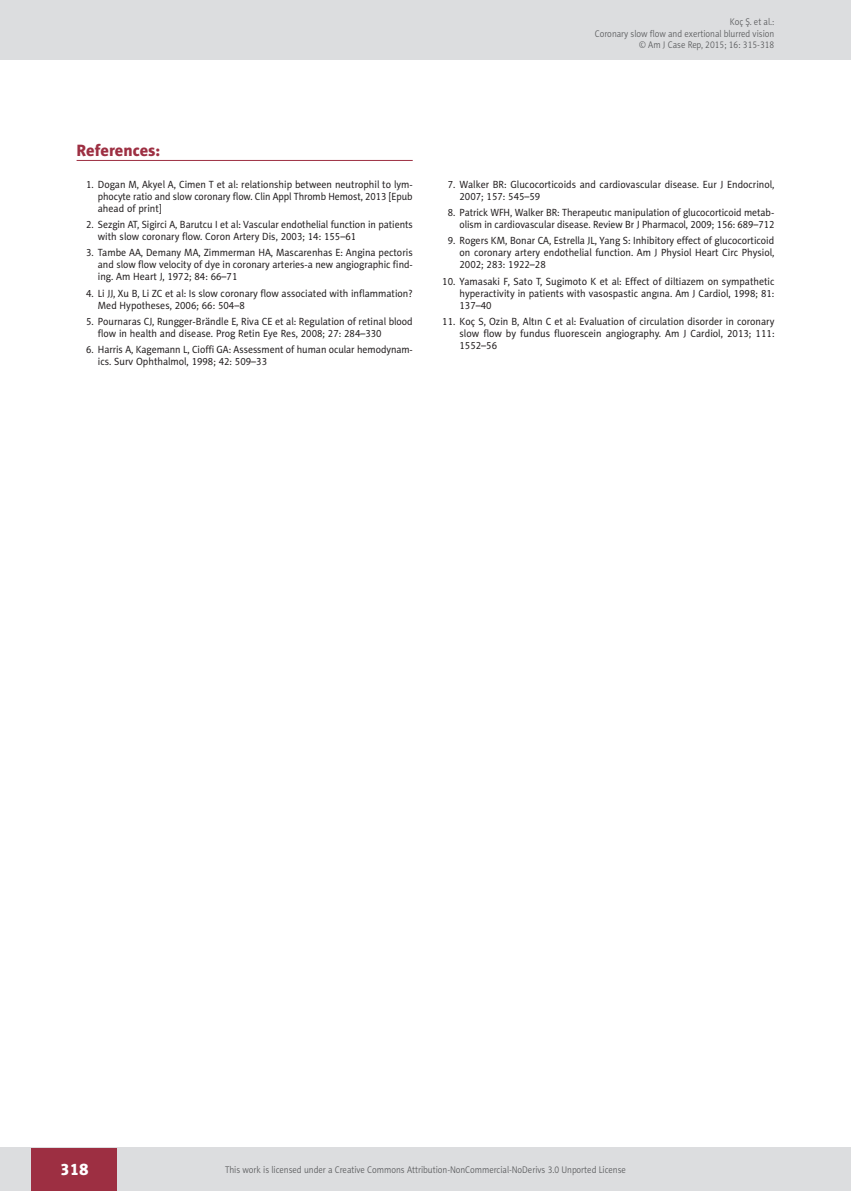
<style>
.page{position:relative;width:851px;height:1191px;background:#fff}
.page>*{position:absolute;margin:0;border:0;box-sizing:border-box;transform-origin:0 0}
.AJCR_Referencje_Tytu{font:16.5px "Naomi Sans EFN Heavy";color:#9d2f42}
.t1{font:16.5px "Naomi Sans EFN Heavy";color:#fff}
.AJCR_Referencje_punk{font:10.5px/12px "Naomi Sans EFN";color:#231f20;text-align:justify;scale:.95 1}
.AJCR_Referencje_punk-2{font:10.5px/12px "Naomi Sans EFN";color:#231f20;scale:.94 1}
.t2{font:9.75px/11.2px "Naomi Sans EFN Light";color:#57585a;text-align:right;scale:.9 1}
</style>
<div class="page">
<hr style="left:77px;top:160px;width:335px;height:1px;background:#9d2f42">
<div style="left:0;top:1148px;width:850px;height:43px;background:#dcdddf"></div>
<div style="left:32px;top:1147px;width:85px;height:43px;background:#9d2f42"></div>
<div style="left:0;top:0;width:850px;height:60px;background:#dcdddf"></div>
<p class="t2" style="left:594px;top:16px;width:201px">Koç Ş. et al.:<br>Coronary slow flow and exertional blurred vision © Am J Case Rep, 2015; 16: 315-318</p>
<p class="AJCR_Referencje_Tytu" style="left:77px;top:140px;width:85px">References:</p>
<p class="AJCR_Referencje_punk" style="left:98px;top:178px;width:333px;text-indent:-12px">1. Dogan M, Akyel A, Cimen T et al: relationship between neutrophil to lym&shy;phocyte ratio and slow coronary flow. Clin Appl Thromb Hemost, 2013 [Epub ahead of print]</p>
<p class="AJCR_Referencje_punk-2" style="left:98px;top:219px;width:336px;text-indent:-12px">2. Sezgin AT, Sigirci A, Barutcu I et al: Vascular endothelial function in patients with slow coronary flow. Coron Artery Dis, 2003; 14: 155–61</p>
<p class="AJCR_Referencje_punk" style="left:98px;top:247px;width:333px;text-indent:-12px">3. Tambe AA, Demany MA, Zimmerman HA, Mascarenhas E: Angina pectoris and slow flow velocity of dye in coronary arteries-a new angiographic find&shy;ing. Am Heart J, 1972; 84: 66–71</p>
<p class="AJCR_Referencje_punk" style="left:98px;top:287px;width:333px;text-indent:-12px">4. Li JJ, Xu B, Li ZC et al: Is slow coronary flow associated with inflammation?<br>Med Hypotheses, 2006; 66: 504–8</p>
<p class="AJCR_Referencje_punk" style="left:98px;top:315px;width:333px;text-indent:-12px">5. Pournaras CJ, Rungger-Brändle E, Riva CE et al: Regulation of retinal blood flow in health and disease. Prog Retin Eye Res, 2008; 27: 284–330</p>
<p class="AJCR_Referencje_punk-2" style="left:98px;top:344px;width:336px;text-indent:-12px">6. Harris A, Kagemann L, Cioffi GA: Assessment of human ocular hemodynam&shy;ics. Surv Ophthalmol, 1998; 42: 509–33</p>
<p class="AJCR_Referencje_punk" style="left:459px;top:178px;width:333px;text-indent:-12px">7. Walker BR: Glucocorticoids and cardiovascular disease. Eur J Endocrinol,<br>2007; 157: 545–59</p>
<p class="AJCR_Referencje_punk-2" style="left:447px;top:207px;width:349px;text-align:right">8. Patrick WFH, Walker BR: Therapeutıc manipulation of glucocorticoid metab&shy;olism in cardiovascular disease. Review Br J Pharmacol, 2009; 156: 689–712</p>
<p class="AJCR_Referencje_punk" style="left:459px;top:235px;width:333px;text-indent:-12px">9. Rogers KM, Bonar CA, Estrella JL, Yang S: Inhibitory effect of glucocorticoid on coronary artery endothelial function. Am J Physiol Heart Circ Physiol, 2002; 283: 1922–28</p>
<p class="AJCR_Referencje_punk" style="left:459px;top:275px;width:333px;text-indent:-17px">10. Yamasaki F, Sato T, Sugimoto K et al: Effect of diltiazem on sympathetic hyperactivity in patients with vasospastic angına. Am J Cardiol, 1998; 81:<br>137–40</p>
<p class="AJCR_Referencje_punk" style="left:459px;top:315px;width:333px;text-indent:-17px">11. Koç S, Ozin B, Altın C et al: Evaluation of circulation disorder in coronary slow flow by fundus fluorescein angiography. Am J Cardiol, 2013; 111:<br>1552–56</p>
<h1 class="t1" style="left:60px;top:1159px;width:30px">318</h1>
<p class="t2" style="left:225px;top:1164px;width:447px">This work is licensed under a Creative Commons Attribution-NonCommercial-NoDerivs 3.0 Unported License</p>
</div>
